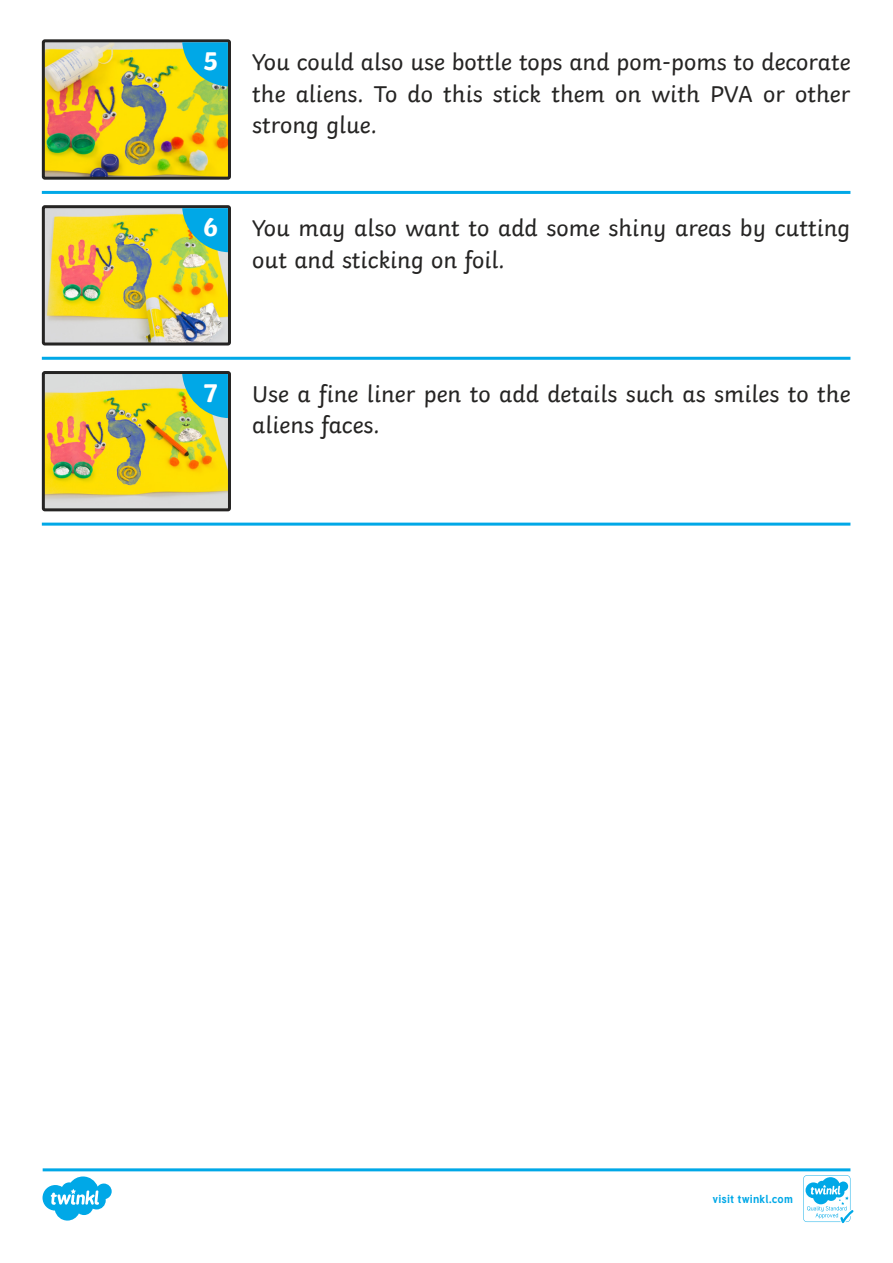
<style>
.page{position:relative;width:893px;height:1263px;background:#fff}
.page>*{position:absolute;margin:0;border:0;box-sizing:border-box;transform-origin:0 0}
.Heading_2{font:700 27px "Twinkl";color:#fff}
.KS1_Body_Copy{font:24px/31.5px "Twinkl";color:#252423}
.t1{font:700 11.4px "Tuffy";letter-spacing:.015em;color:#00a8e7}
</style>
<div class="page">
<hr style="left:42px;top:191px;width:189px;height:3px;background:#00a8e7">
<hr style="left:231px;top:191px;width:619px;height:3px;background:#00a8e7">
<hr style="left:42px;top:357px;width:189px;height:3px;background:#00a8e7">
<hr style="left:231px;top:357px;width:619px;height:3px;background:#00a8e7">
<hr style="left:42px;top:523px;width:189px;height:3px;background:#00a8e7">
<hr style="left:231px;top:523px;width:619px;height:3px;background:#00a8e7">
<img style="left:46px;top:43px;width:181px;height:133px">
<div style="left:42px;top:39px;width:189px;height:141px;border:3px solid #252423;border-radius:2px"></div>
<svg style="left:182px;top:42px;width:46px;height:44px;background:#3ab4b3"></svg>
<img style="left:46px;top:209px;width:181px;height:132px">
<div style="left:42px;top:205px;width:189px;height:140px;border:3px solid #252423;border-radius:2px"></div>
<svg style="left:182px;top:208px;width:46px;height:44px;background:#31b1be"></svg>
<img style="left:46px;top:375px;width:181px;height:132px">
<div style="left:42px;top:371px;width:189px;height:140px;border:3px solid #252423;border-radius:2px"></div>
<svg style="left:182px;top:374px;width:46px;height:44px;background:#39b1b6"></svg>
<svg style="left:43px;top:1168px;width:810px;height:55px"></svg>
<p class="Heading_2" style="left:203px;top:39px;width:16px">5</p>
<p class="KS1_Body_Copy" style="left:252px;top:44px;width:600px;text-align:justify">You could also use bottle tops and pom-poms to decorate the aliens. To do this stick them on with PVA or other strong glue.</p>
<p class="Heading_2" style="left:203px;top:205px;width:17px">6</p>
<p class="KS1_Body_Copy" style="left:252px;top:210px;width:600px">You may also want to add some shiny areas by cutting out and sticking on foil.</p>
<p class="Heading_2" style="left:204px;top:370px;width:15px">7</p>
<p class="KS1_Body_Copy" style="left:252px;top:376px;width:600px">Use a fine liner pen to add details such as smiles to the aliens faces.</p>
<p class="t1" style="left:712px;top:1190px;width:82px">visit twinkl.com</p>
</div>
